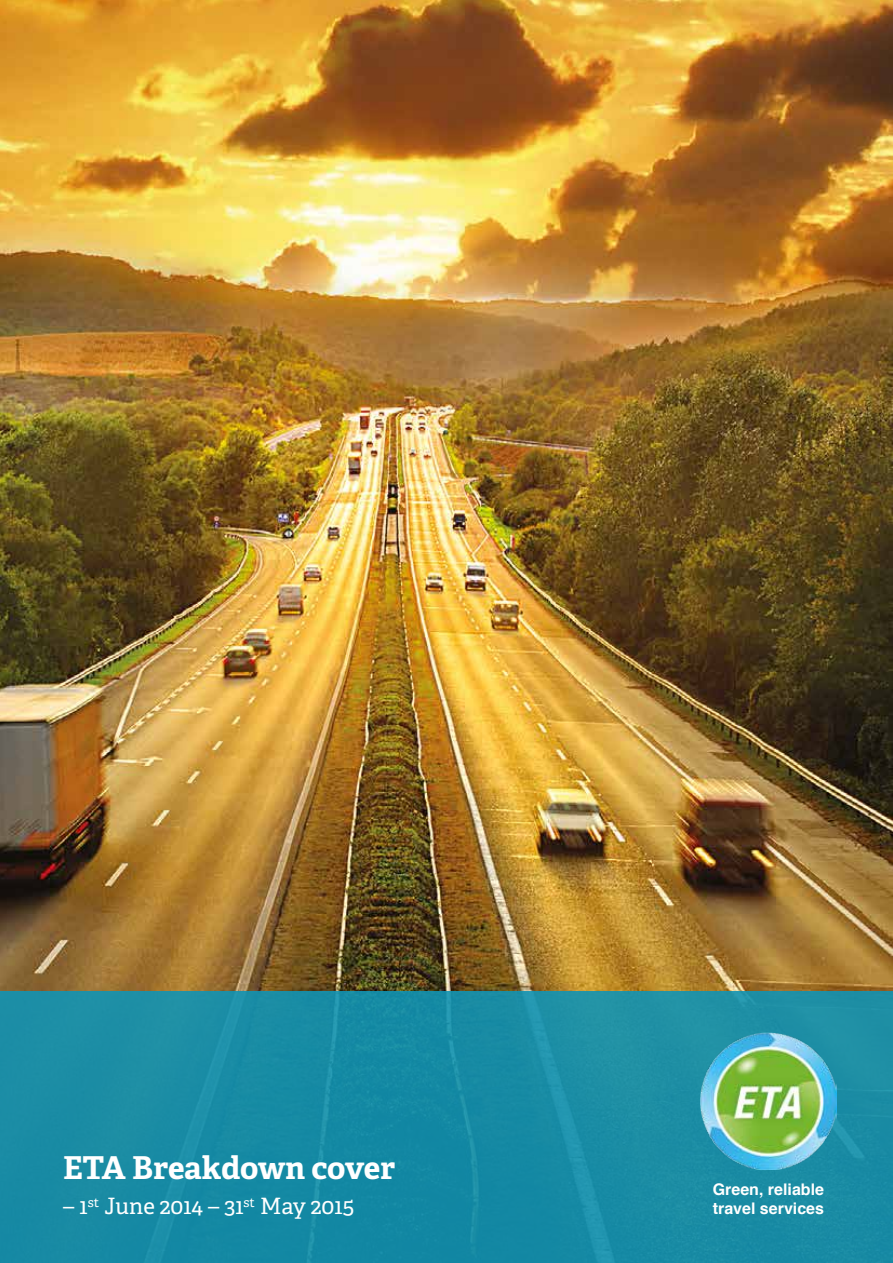
<style>
.page{position:relative;width:893px;height:1263px;background:#fff}
.page>*{position:absolute;margin:0;border:0;box-sizing:border-box;transform-origin:0 0}
.t1{font:700 31.5px "Adelle Basic";letter-spacing:-.01em;color:#fff}
.t2{font:22.5px "Adelle";color:#fff}
.t3{font:700 16.05px/19.2px "Helvetica";color:#fff}
</style>
<div class="page">
<img style="left:0;top:0;width:893px;height:991px">
<div style="left:0;top:991px;width:893px;height:272px;background:#188ba4"></div>
<img style="left:700px;top:1033px;width:137px;height:137px">
<h1 class="t1" style="left:63px;top:1147px;width:334px">ETA Breakdown cover</h1>
<h2 class="t2" style="left:63px;top:1192px;width:292px">– 1<sup>st</sup> June 2014 – 31<sup>st</sup> May 2015</h2>
<p class="t3" style="left:713px;top:1180px;width:113px">Green, reliable travel services</p>
</div>
